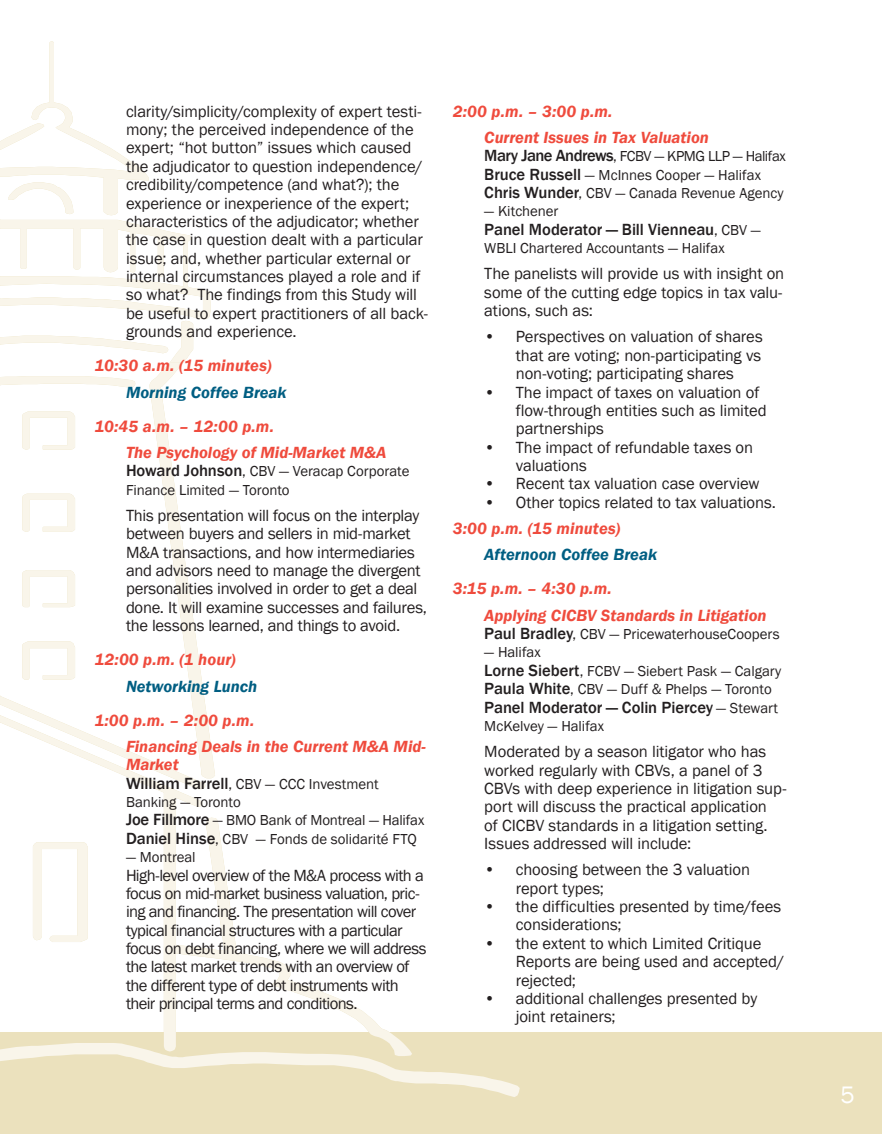
<style>
.page{position:relative;width:882px;height:1134px;background:#fff}
.page>*{position:absolute;margin:0;border:0;box-sizing:border-box;transform-origin:0 0}
.Date{font:24.5px "Franklin Gothic";color:#fff}
.Normal_calendar{font:16.62px/18.4px "Franklin Gothic";letter-spacing:-.01em;color:#231f20}
.Calendar_Bullet{font:16.62px/18.4px "Franklin Gothic";letter-spacing:-.005em;color:#231f20}
.Normal_calendar-2{font:16.62px/18.4px "Franklin Gothic";letter-spacing:-.04em;color:#231f20}
.Session_Name{font:italic 600 16.62px/18.4px "Franklin Gothic";color:#ef4b3d}
.Time{font:italic 600 16.62px "Franklin Gothic";letter-spacing:.01em;color:#ef4b3d}
.Names{font:500 16.62px "Franklin Gothic";letter-spacing:-.005em;color:#231f20}
.Break{font:italic 600 16.62px "Franklin Gothic";color:#005e82}
.Names-2{font:14.88px/18.4px "Franklin Gothic";letter-spacing:-.005em;color:#231f20}
.Names-3{font:14.88px "Franklin Gothic";letter-spacing:-.03em;color:#231f20}
.s1{font-weight:500;font-size:16.62px}
.s2{font-weight:400;font-size:14.88px}
</style>
<div class="page">
<div style="left:0;top:1032px;width:882px;height:102px;background:#ebe1bd"></div>
<svg style="left:0;top:1056px;width:520px;height:41px"></svg>
<svg style="left:0;top:789px;width:412px;height:267px"></svg>
<svg style="left:0;top:321px;width:215px;height:468px"></svg>
<svg style="left:206px;top:818px;width:31px;height:139px"></svg>
<svg style="left:0;top:41px;width:211px;height:278px"></svg>
<p class="Normal_calendar" style="left:126px;top:102px;width:304px">clarity/simplicity/complexity of expert testi&shy;mony; the perceived independence of the expert; “hot button” issues which caused the adjudicator to question independence/ credibility/competence (and what?); the experience or inexperience of the expert; characteristics of the adjudicator; whether the case in question dealt with a particular issue; and, whether particular external or internal circumstances played a role and if so what? The findings from this Study will be useful to expert practitioners of all back&shy;grounds and experience.</p>
<p class="Time" style="left:94px;top:355px;width:179px">10:30 a.m. (15 minutes)</p>
<p class="Break" style="left:126px;top:381px;width:162px">Morning Coffee Break</p>
<p class="Time" style="left:94px;top:415px;width:181px">10:45 a.m. – 12:00 p.m.</p>
<p class="Session_Name" style="left:126px;top:443px;width:262px">The Psychology of Mid-Market M&amp;A</p>
<p class="Names-2" style="left:126px;top:462px;width:285px"><span class="s1">Howard Johnson</span>, CBV — Veracap Corporate<br>Finance Limited — Toronto</p>
<p class="Normal_calendar" style="left:126px;top:507px;width:303px">This presentation will focus on the interplay between buyers and sellers in mid-market M&amp;A transactions, and how intermediaries and advisors need to manage the divergent personalities involved in order to get a deal done. It will examine successes and failures, the lessons learned, and things to avoid.</p>
<p class="Time" style="left:94px;top:649px;width:143px">12:00 p.m. (1 hour)</p>
<p class="Break" style="left:126px;top:675px;width:133px">Networking Lunch</p>
<p class="Time" style="left:94px;top:709px;width:161px">1:00 p.m. – 2:00 p.m.</p>
<p class="Session_Name" style="left:126px;top:737px;width:301px">Financing Deals in the Current M&amp;A Mid-<br>Market</p>
<p class="Names-2" style="left:126px;top:775px;width:254px"><span class="s1">William Farrell</span>, CBV — CCC Investment<br>Banking — Toronto</p>
<p class="Names-2" style="left:126px;top:812px;width:300px"><span class="s1">Joe Fillmore</span> — BMO Bank of Montreal — Halifax</p>
<p class="Names-2" style="left:126px;top:830px;width:292px"><span class="s1">Daniel Hinse</span>, CBV — Fonds de solidarité FTQ</p>
<p class="Names-2" style="left:126px;top:848px;width:71px">— Montreal</p>
<p class="Normal_calendar-2" style="left:126px;top:866px;width:302px">High-level overview of the M&amp;A process with a focus on mid-market business valuation, pric&shy;ing and financing. The presentation will cover typical financial structures with a particular focus on debt financing, where we will address the latest market trends with an overview of the different type of debt instruments with their principal terms and conditions.</p>
<p class="Time" style="left:453px;top:100px;width:161px">2:00 p.m. – 3:00 p.m.</p>
<p class="Session_Name" style="left:484px;top:128px;width:226px">Current Issues in Tax Valuation</p>
<p class="Names-3" style="left:484px;top:147px;width:303px"><span class="s1">Mary Jane Andrews</span>, FCBV — KPMG LLP — Halifax</p>
<p class="Names-2" style="left:484px;top:166px;width:278px"><span class="s1">Bruce Russell</span> — McInnes Cooper — Halifax</p>
<p class="Names-2" style="left:484px;top:184px;width:301px"><span class="s1">Chris Wunder</span>, CBV — Canada Revenue Agency</p>
<p class="Names-2" style="left:484px;top:203px;width:76px">— Kitchener</p>
<p class="Names" style="left:484px;top:219px;width:278px">Panel Moderator — Bill Vienneau<span class="s2">, CBV —</span></p>
<p class="Names-2" style="left:484px;top:239px;width:242px">WBLI Chartered Accountants — Halifax</p>
<p class="Normal_calendar" style="left:484px;top:265px;width:302px;text-align:justify">The panelists will provide us with insight on some of the cutting edge topics in tax valu&shy;ations, such as:</p>
<p class="Calendar_Bullet" style="left:516px;top:328px;width:248px;text-align:justify;text-indent:-32px">• Perspectives on valuation of shares that are voting; non-participating vs non-voting; participating shares</p>
<p class="Calendar_Bullet" style="left:516px;top:383px;width:252px;text-indent:-32px">• The impact of taxes on valuation of flow-through entities such as limited partnerships</p>
<p class="Calendar_Bullet" style="left:516px;top:438px;width:239px;text-indent:-32px">• The impact of refundable taxes on valuations</p>
<p class="Calendar_Bullet" style="left:484px;top:475px;width:277px">• Recent tax valuation case overview</p>
<p class="Calendar_Bullet" style="left:484px;top:493px;width:293px">• Other topics related to tax valuations.</p>
<p class="Time" style="left:453px;top:518px;width:169px">3:00 p.m. (15 minutes)</p>
<p class="Break" style="left:484px;top:544px;width:174px">Afternoon Coffee Break</p>
<p class="Time" style="left:453px;top:578px;width:160px">3:15 p.m. – 4:30 p.m.</p>
<p class="Session_Name" style="left:484px;top:606px;width:284px">Applying CICBV Standards in Litigation</p>
<p class="Names-2" style="left:484px;top:625px;width:297px"><span class="s1">Paul Bradley</span>, CBV — PricewaterhouseCoopers</p>
<p class="Names-2" style="left:484px;top:644px;width:58px">— Halifax</p>
<p class="Names-2" style="left:484px;top:662px;width:298px"><span class="s1">Lorne Siebert</span>, FCBV — Siebert Pask — Calgary</p>
<p class="Names-2" style="left:484px;top:680px;width:289px"><span class="s1">Paula White</span>, CBV — Duff &amp; Phelps — Toronto</p>
<p class="Names" style="left:484px;top:697px;width:295px">Panel Moderator — Colin Piercey <span class="s2">— Stewart</span></p>
<p class="Names-2" style="left:484px;top:717px;width:121px">McKelvey — Halifax</p>
<p class="Normal_calendar" style="left:484px;top:743px;width:304px">Moderated by a season litigator who has worked regularly with CBVs, a panel of 3<br>CBVs with deep experience in litigation sup&shy;port will discuss the practical application<br>of CICBV standards in a litigation setting.<br>Issues addressed will include:</p>
<p class="Calendar_Bullet" style="left:516px;top:861px;width:236px;text-indent:-32px">• choosing between the 3 valuation report types;</p>
<p class="Calendar_Bullet" style="left:516px;top:898px;width:267px;text-indent:-32px">• the difficulties presented by time/fees considerations;</p>
<p class="Calendar_Bullet" style="left:516px;top:934px;width:270px;text-indent:-32px">• the extent to which Limited Critique<br>Reports are being used and accepted/ rejected;</p>
<p class="Calendar_Bullet" style="left:516px;top:990px;width:243px;text-indent:-32px">• additional challenges presented by joint retainers;</p>
<p class="Date" style="left:840px;top:1080px;width:16px">5</p>
</div>
